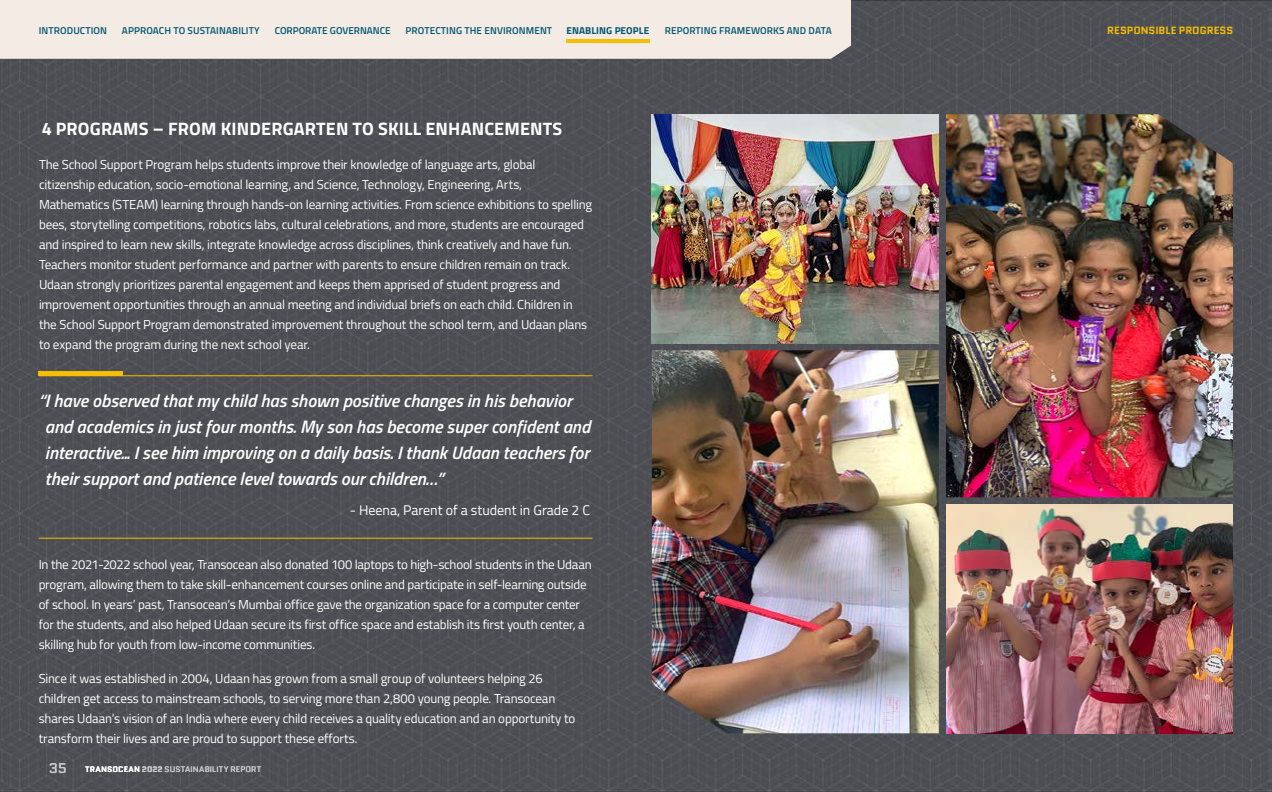
<style>
.page{position:relative;width:1272px;height:792px;background:#4e4f54}
.page>*{position:absolute;margin:0;border:0;box-sizing:border-box;transform-origin:0 0}
.t1{font:italic 600 18px/26px "Titillium Web";color:#fff}
.t2{font:700 18px "Titillium Web";letter-spacing:.01em;color:#fff}
.t3{font:14px "Titillium Web";color:#fff}
.t4{font:14px "Quantico";color:#ccd8db}
.t5{font:13px/20px "Titillium Web";letter-spacing:-.015em;color:#fff}
.t6{font:700 10.5px "Quantico";letter-spacing:-.005em;color:#f6be00}
.t7{font:600 10px "Titillium Web";letter-spacing:.01em;color:#005670}
.t8{font:700 10px "Titillium Web";letter-spacing:.01em;color:#005670}
.t9{font:8px "Quantico";letter-spacing:.025em;color:#c7c8ca}
.s1{font-weight:700;color:#fff}
.s2{font-weight:700}
</style>
<div class="page">
<img style="left:652px;top:114px;width:287px;height:229px">
<img style="left:652px;top:350px;width:287px;height:383px">
<img style="left:946px;top:504px;width:287px;height:230px">
<img style="left:946px;top:114px;width:287px;height:383px">
<hr style="left:39px;top:376px;width:554px;height:1px;background:#f6be00">
<hr style="left:39px;top:538px;width:554px;height:1px;background:#f6be00">
<div style="left:39px;top:371px;width:84px;height:5px;background:#f6be00"></div>
<div style="left:0;top:0;width:851px;height:59px;background:#f4ebe5"></div>
<hr style="left:567px;top:39px;width:83px;height:3px;background:#f6be00">
<p class="t7" style="left:39px;top:23px;width:70px">INTRODUCTION</p>
<p class="t7" style="left:122px;top:23px;width:139px">APPROACH TO SUSTAINABILITY</p>
<p class="t7" style="left:275px;top:23px;width:118px">CORPORATE GOVERNANCE</p>
<p class="t7" style="left:406px;top:23px;width:148px">PROTECTING THE ENVIRONMENT</p>
<p class="t8" style="left:566px;top:22px;width:84px">ENABLING PEOPLE</p>
<p class="t7" style="left:665px;top:23px;width:168px">REPORTING FRAMEWORKS AND DATA</p>
<p class="t6" style="left:1107px;top:23px;width:128px">RESPONSIBLE PROGRESS</p>
<h1 class="t2" style="left:42px;top:115px;width:522px">4 PROGRAMS – FROM KINDERGARTEN TO SKILL ENHANCEMENTS</h1>
<p class="t5" style="left:39px;top:154px;width:555px">The School Support Program helps students improve their knowledge of language arts, global citizenship education, socio-emotional learning, and Science, Technology, Engineering, Arts, Mathematics (STEAM) learning through hands-on learning activities. From science exhibitions to spelling bees, storytelling competitions, robotics labs, cultural celebrations, and more, students are encouraged and inspired to learn new skills, integrate knowledge across disciplines, think creatively and have fun.<br>Teachers monitor student performance and partner with parents to ensure children remain on track.<br>Udaan strongly prioritizes parental engagement and keeps them apprised of student progress and improvement opportunities through an annual meeting and individual briefs on each child. Children in the School Support Program demonstrated improvement throughout the school term, and Udaan plans to expand the program during the next school year.</p>
<p class="t1" style="left:45px;top:387px;width:547px;text-indent:-6px">“I have observed that my child has shown positive changes in his behavior and academics in just four months. My son has become super confident and interactive... I see him improving on a daily basis. I thank Udaan teachers for their support and patience level towards our children…”</p>
<p class="t3" style="left:350px;top:500px;width:242px">- Heena, Parent of a student in Grade 2 C</p>
<p class="t5" style="left:39px;top:554px;width:555px">In the 2021-2022 school year, Transocean also donated 100 laptops to high-school students in the Udaan program, allowing them to take skill-enhancement courses online and participate in self-learning outside of school. In years’ past, Transocean’s Mumbai office gave the organization space for a computer center for the students, and also helped Udaan secure its first office space and establish its first youth center, a skilling hub for youth from low-income communities.</p>
<p class="t5" style="left:39px;top:667px;width:538px">Since it was established in 2004, Udaan has grown from a small group of volunteers helping 26 children get access to mainstream schools, to serving more than 2,800 young people. Transocean shares Udaan’s vision of an India where every child receives a quality education and an opportunity to transform their lives and are proud to support these efforts.</p>
<p class="t4" style="left:49px;top:759px;width:19px">35</p>
<p class="t9" style="left:85px;top:764px;width:178px"><span class="s1">TRANSOCEAN</span> <span class="s2">2022</span> SUSTAINABILITY REPORT</p>
</div>
